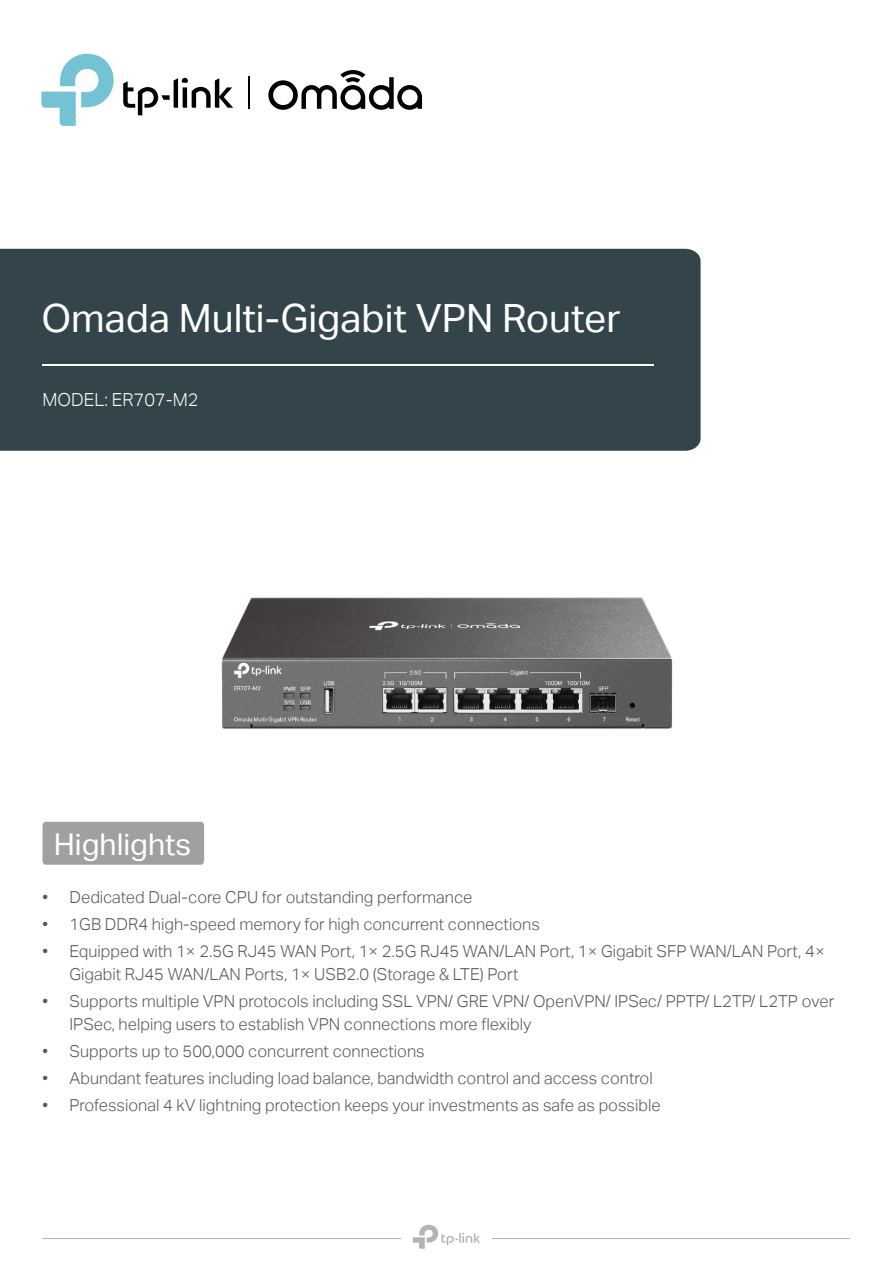
<style>
.page{position:relative;width:893px;height:1263px;background:#fff}
.page>*{position:absolute;margin:0;border:0;box-sizing:border-box;transform-origin:0 0}
.t1{font:39px "TP Link Aktiv Regular";color:#fff}
.t2{font:30px "TP Link Aktiv Regular";color:#fff}
.t3{font:18px "TP Link Aktiv Light";color:#fff}
.t4{font:16.5px/22.8px "TP Link Aktiv Light";color:#595757}
</style>
<div class="page">
<hr style="left:43px;top:1238px;width:358px;height:1px;background:#b5b4b5">
<hr style="left:492px;top:1238px;width:358px;height:1px;background:#b5b4b5">
<svg style="left:413px;top:1225px;width:67px;height:24px"></svg>
<div style="left:0;top:249px;width:701px;height:202px;background:#34444b"></div>
<hr style="left:43px;top:364px;width:611px;height:2px;background:#fff">
<div style="left:43px;top:822px;width:161px;height:43px;background:#9fa0a0"></div>
<svg style="left:268px;top:70px;width:154px;height:40px"></svg>
<svg style="left:123px;top:78px;width:110px;height:37px"></svg>
<svg style="left:41px;top:54px;width:73px;height:72px"></svg>
<hr style="left:249px;top:77px;width:1px;height:32px;background:#020202">
<img style="left:221px;top:597px;width:452px;height:132px">
<h1 class="t1" style="left:41px;top:295px;width:581px">Omada Multi-Gigabit VPN Router</h1>
<p class="t3" style="left:43px;top:389px;width:157px">MODEL: ER707-M2</p>
<h2 class="t2" style="left:54px;top:827px;width:139px">Highlights</h2>
<p class="t4" style="left:43px;top:886px;width:431px">• Dedicated Dual-core CPU for outstanding performance</p>
<p class="t4" style="left:43px;top:913px;width:499px">• 1GB DDR4 high-speed memory for high concurrent connections</p>
<p class="t4" style="left:70px;top:940px;width:757px;text-indent:-27px">• Equipped with 1× 2.5G RJ45 WAN Port, 1× 2.5G RJ45 WAN/LAN Port, 1× Gigabit SFP WAN/LAN Port, 4×<br>Gigabit RJ45 WAN/LAN Ports, 1× USB2.0 (Storage &amp; LTE) Port</p>
<p class="t4" style="left:70px;top:990px;width:766px;text-indent:-27px">• Supports multiple VPN protocols including SSL VPN/ GRE VPN/ OpenVPN/ IPSec/ PPTP/ L2TP/ L2TP over<br>IPSec, helping users to establish VPN connections more flexibly</p>
<p class="t4" style="left:43px;top:1040px;width:384px">• Supports up to 500,000 concurrent connections</p>
<p class="t4" style="left:43px;top:1067px;width:612px">• Abundant features including load balance, bandwidth control and access control</p>
<p class="t4" style="left:43px;top:1094px;width:620px">• Professional 4 kV lightning protection keeps your investments as safe as possible</p>
</div>
